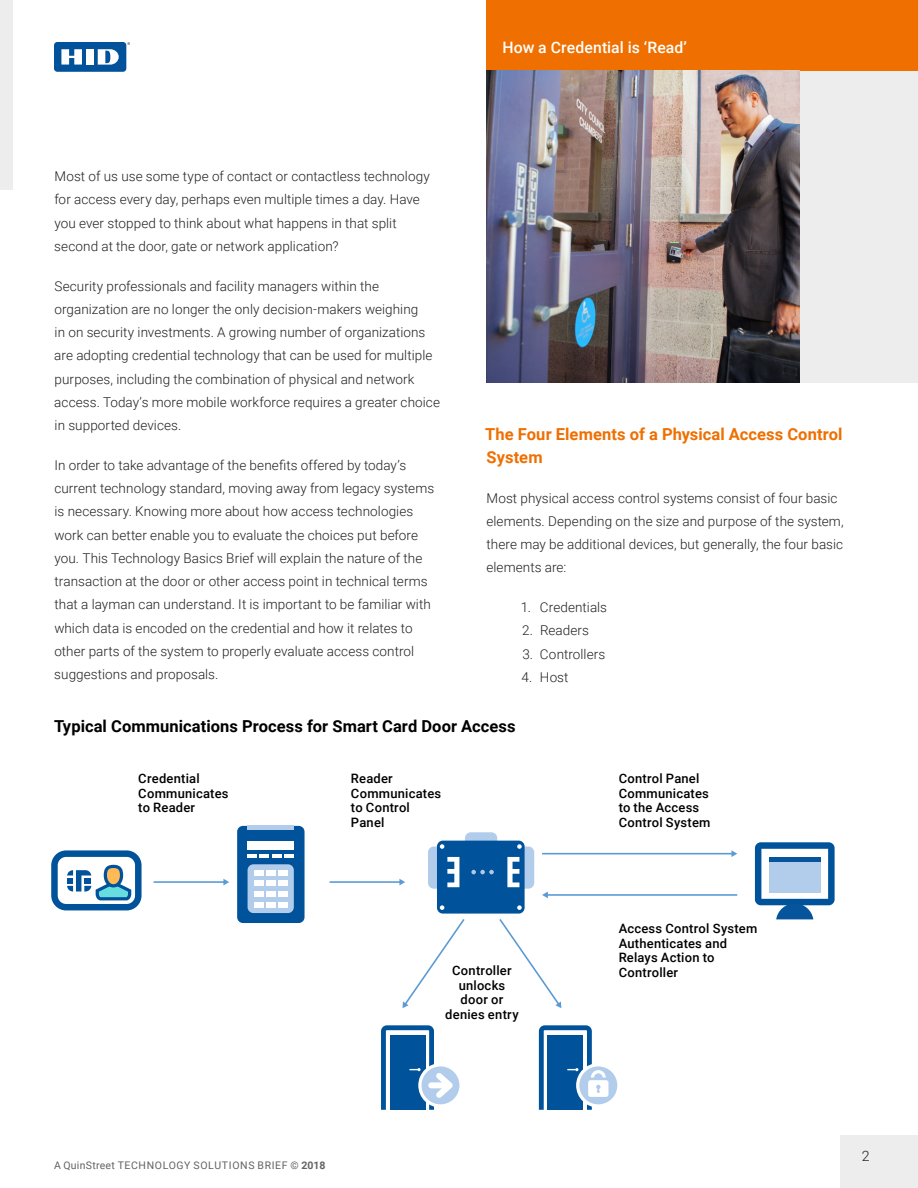
<style>
.page{position:relative;width:918px;height:1188px;background:#fff}
.page>*{position:absolute;margin:0;border:0;box-sizing:border-box;transform-origin:0 0}
.SECTION{font:700 16.5px "Roboto";letter-spacing:.005em;color:#000}
.SECTION-2{font:700 16.5px/23.2px "Roboto";letter-spacing:.005em;color:#ef6f00}
.SLUG_TITLE{font:500 15.75px "Roboto";letter-spacing:.005em;color:#fff}
.t1{font:300 14.25px "Roboto";color:#231f20}
.BODY{font:300 13.5px/23.2px "Roboto";letter-spacing:.005em;color:#231f20}
.t2{font:500 12.9px/14.5px "Roboto";letter-spacing:.015em;color:#000}
.FOOTER_DATE{font:10.5px "Roboto";letter-spacing:.06em;color:#636366}
.s1{font-weight:700}
</style>
<div class="page">
<div style="left:54px;top:42px;width:72px;height:30px;background:#01529a;border-radius:3px"></div>
<div style="left:86px;top:49px;width:8px;height:16px;background:#fff"></div>
<svg style="left:61px;top:49px;width:21px;height:16px"></svg>
<svg style="left:98px;top:49px;width:21px;height:16px"></svg>
<div style="left:486px;top:0;width:432px;height:382px;background:#ededee"></div>
<div style="left:841px;top:1136px;width:77px;height:52px;background:#ededee"></div>
<div style="left:486px;top:0;width:432px;height:70px;background:#ef6f00"></div>
<div style="left:0;top:0;width:13px;height:190px;background:#ededee"></div>
<img style="left:487px;top:70px;width:312px;height:312px">
<div style="left:51px;top:850px;width:91px;height:60px;border:6px solid #00539a;border-radius:12px"></div>
<svg style="left:67px;top:865px;width:64px;height:35px"></svg>
<hr style="left:154px;top:881px;width:71px;height:2px;background:#5b9bd5">
<svg style="left:223px;top:879px;width:6px;height:6px"></svg>
<hr style="left:330px;top:881px;width:71px;height:2px;background:#5b9bd5">
<svg style="left:399px;top:879px;width:6px;height:6px"></svg>
<svg style="left:499px;top:919px;width:62px;height:89px"></svg>
<svg style="left:403px;top:919px;width:62px;height:89px"></svg>
<hr style="left:542px;top:853px;width:191px;height:1px;background:#5b9bd5">
<svg style="left:731px;top:850px;width:6px;height:7px"></svg>
<hr style="left:546px;top:894px;width:191px;height:2px;background:#5b9bd5">
<svg style="left:542px;top:892px;width:6px;height:6px"></svg>
<div style="left:237px;top:826px;width:68px;height:97px;background:#00539a;border-radius:6px"></div>
<div style="left:248px;top:864px;width:46px;height:49px;background:#b2cceb;border-radius:6px"></div>
<div style="left:254px;top:870px;width:9px;height:5px;background:#fff"></div>
<div style="left:254px;top:880px;width:9px;height:6px;background:#fff"></div>
<div style="left:254px;top:891px;width:9px;height:6px;background:#fff"></div>
<div style="left:254px;top:902px;width:9px;height:6px;background:#fff"></div>
<div style="left:266px;top:870px;width:9px;height:5px;background:#fff"></div>
<div style="left:266px;top:880px;width:9px;height:6px;background:#fff"></div>
<div style="left:266px;top:891px;width:9px;height:6px;background:#fff"></div>
<div style="left:266px;top:902px;width:9px;height:6px;background:#fff"></div>
<div style="left:278px;top:870px;width:9px;height:5px;background:#fff"></div>
<div style="left:278px;top:880px;width:9px;height:6px;background:#fff"></div>
<div style="left:278px;top:891px;width:9px;height:6px;background:#fff"></div>
<div style="left:278px;top:902px;width:9px;height:6px;background:#fff"></div>
<hr style="left:247px;top:854px;width:10px;height:4px;background:#fff">
<svg style="left:260px;top:854px;width:9px;height:4px"></svg>
<hr style="left:272px;top:854px;width:10px;height:4px;background:#fff">
<svg style="left:285px;top:854px;width:9px;height:4px"></svg>
<div style="left:247px;top:842px;width:47px;height:8px;background:#fff"></div>
<hr style="left:247px;top:826px;width:47px;height:4px;background:#b2cceb">
<div style="left:437px;top:841px;width:88px;height:73px;background:#00539a;border-radius:6px"></div>
<svg style="left:440px;top:905px;width:4px;height:5px"></svg>
<svg style="left:517px;top:905px;width:5px;height:5px"></svg>
<svg style="left:428px;top:832px;width:106px;height:57px"></svg>
<svg style="left:755px;top:842px;width:80px;height:77px"></svg>
<svg style="left:381px;top:1025px;width:79px;height:85px"></svg>
<svg style="left:539px;top:1025px;width:79px;height:85px"></svg>
<p class="SLUG_TITLE" style="left:502px;top:37px;width:186px">How a Credential is ‘Read’</p>
<p class="BODY" style="left:54px;top:164px;width:377px">Most of us use some type of contact or contactless technology for access every day, perhaps even multiple times a day. Have you ever stopped to think about what happens in that split second at the door, gate or network application?</p>
<p class="BODY" style="left:54px;top:274px;width:387px">Security professionals and facility managers within the organization are no longer the only decision-makers weighing<br>in on security investments. A growing number of organizations are adopting credential technology that can be used for multiple purposes, including the combination of physical and network access. Today’s more mobile workforce requires a greater choice in supported devices.</p>
<p class="BODY" style="left:54px;top:453px;width:381px">In order to take advantage of the benefits offered by today’s current technology standard, moving away from legacy systems is necessary. Knowing more about how access technologies work can better enable you to evaluate the choices put before you. This Technology Basics Brief will explain the nature of the transaction at the door or other access point in technical terms that a layman can understand. It is important to be familiar with which data is encoded on the credential and how it relates to other parts of the system to properly evaluate access control suggestions and proposals.</p>
<p class="SECTION-2" style="left:485px;top:422px;width:359px">The Four Elements of a Physical Access Control<br>System</p>
<p class="BODY" style="left:486px;top:486px;width:359px">Most physical access control systems consist of four basic elements. Depending on the size and purpose of the system, there may be additional devices, but generally, the four basic elements are:</p>
<p class="BODY" style="left:521px;top:595px;width:88px">1. Credentials</p>
<p class="BODY" style="left:522px;top:619px;width:68px">2. Readers</p>
<p class="BODY" style="left:522px;top:642px;width:84px">3. Controllers</p>
<p class="BODY" style="left:521px;top:665px;width:49px">4. Host</p>
<p class="SECTION" style="left:54px;top:714px;width:463px">Typical Communications Process for Smart Card Door Access</p>
<p class="t2" style="left:138px;top:771px;width:92px">Credential<br>Communicates to Reader</p>
<p class="t2" style="left:351px;top:771px;width:92px">Reader<br>Communicates to Control<br>Panel</p>
<p class="t2" style="left:619px;top:771px;width:93px">Control Panel<br>Communicates to the Access<br>Control System</p>
<p class="t2" style="left:619px;top:921px;width:140px">Access Control System<br>Authenticates and<br>Relays Action to</p>
<p class="t2" style="left:452px;top:963px;width:61px">Controller</p>
<p class="t2" style="left:619px;top:965px;width:61px">Controller</p>
<p class="t2" style="left:445px;top:978px;width:75px;text-align:center">unlocks door or denies entry</p>
<p class="FOOTER_DATE" style="left:54px;top:1158px;width:273px">A QuinStreet TECHNOLOGY SOLUTIONS BRIEF © <span class="s1">2018</span></p>
<p class="t1" style="left:862px;top:1146px;width:9px">2</p>
</div>
